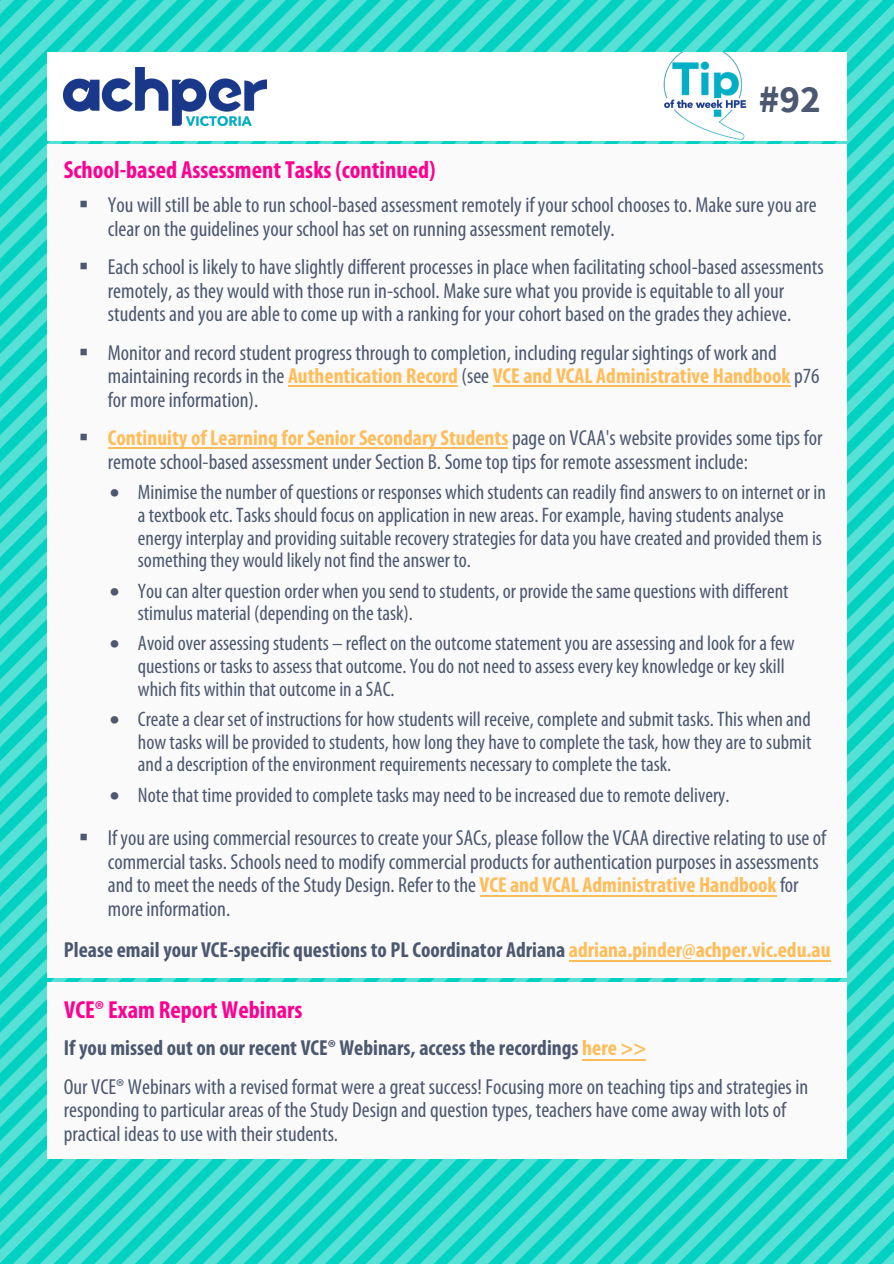
<style>
.page{position:relative;width:894px;height:1264px;background:#fff}
.page>*{position:absolute;margin:0;border:0;box-sizing:border-box;transform-origin:0 0}
.t1{font:700 39px "Source Sans Pro";color:#4c586f}
.t2{font:700 condensed 24.75px "Myriad Pro";color:#ff0091}
.t3{font:condensed 21.75px/23.5px "Myriad Pro";color:#4c586f}
.t4{font:700 condensed 21.75px "Myriad Pro";color:#4c586f}
.t5{font:condensed 21px/22.6px "Myriad Pro";color:#4c586f}
.s1{font-style:inherit}
.s2{font-weight:700;color:#ffbd59}
.s3{color:#ffbd59}
.s4{font-weight:700}
</style>
<div class="page">
<img style="left:0;top:0;width:893px;height:1263px">
<div style="left:47px;top:144px;width:799px;height:833px;background:#fafafa"></div>
<div style="left:47px;top:52px;width:799px;height:89px;background:#fff"></div>
<img style="left:64px;top:67px;width:202px;height:59px">
<img style="left:663px;top:52px;width:83px;height:88px">
<hr style="left:479px;top:895px;width:297px;height:1px;background:#ffbd59">
<hr style="left:108px;top:448px;width:400px;height:1px;background:#ffbd59">
<hr style="left:493px;top:386px;width:297px;height:1px;background:#ffbd59">
<hr style="left:288px;top:386px;width:169px;height:1px;background:#ffbd59">
<hr style="left:569px;top:960px;width:261px;height:1px;background:#ffbd59">
<div style="left:47px;top:982px;width:799px;height:176px;background:#fafafa"></div>
<hr style="left:582px;top:1058px;width:64px;height:2px;background:#ffbd59">
<h1 class="t1" style="left:758px;top:73px;width:63px">#9<span class="s1">2</span></h1>
<p class="t2" style="left:64px;top:155px;width:373px">School-based Assessment Tasks (continued)</p>
<p class="t3" style="left:108px;top:193px;width:710px;text-indent:-29px">▪ You will still be able to run school-based assessment remotely if your school chooses to. Make sure you are clear on the guidelines your school has set on running assessment remotely.</p>
<p class="t3" style="left:79px;top:255px;width:746px;text-align:center">▪ Each school is likely to have slightly different processes in place when facilitating school-based assessments remotely, as they would with those run in-school. Make sure what you provide is equitable to all your<br>students and you are able to come up with a ranking for your cohort based on the grades they achieve.</p>
<p class="t3" style="left:108px;top:340px;width:713px;text-indent:-29px">▪ Monitor and record student progress through to completion, including regular sightings of work and maintaining records in the <span class="s2">Authentication Record</span> (see <span class="s2">VCE and VCAL Administrative Handbook</span> p76 for more information).</p>
<p class="t3" style="left:108px;top:426px;width:716px;text-indent:-29px">▪ <span class="s2">Continuity of Learning for Senior Secondary Students</span> page on VCAA's website provides some tips for remote school-based assessment under Section B. Some top tips for remote assessment include:</p>
<p class="t5" style="left:138px;top:481px;width:689px;text-indent:-28px">• Minimise the number of questions or responses which students can readily find answers to on internet or in a textbook etc. Tasks should focus on application in new areas. For example, having students analyse energy interplay and providing suitable recovery strategies for data you have created and provided them is something they would likely not find the answer to.</p>
<p class="t5" style="left:138px;top:579px;width:652px;text-indent:-28px">• You can alter question order when you send to students, or provide the same questions with different stimulus material (depending on the task).</p>
<p class="t5" style="left:138px;top:632px;width:658px;text-indent:-28px">• Avoid over assessing students – reflect on the outcome statement you are assessing and look for a few questions or tasks to assess that outcome. You do not need to assess every key knowledge or key skill which fits within that outcome in a SAC.</p>
<p class="t5" style="left:138px;top:707px;width:674px;text-align:justify;text-indent:-28px">• Create a clear set of instructions for how students will receive, complete and submit tasks. This when and how tasks will be provided to students, how long they have to complete the task, how they are to submit and a description of the environment requirements necessary to complete the task.</p>
<p class="t5" style="left:110px;top:783px;width:621px">• Note that time provided to complete tasks may need to be increased due to remote delivery.</p>
<p class="t3" style="left:108px;top:825px;width:719px;text-indent:-29px">▪ If you are using commercial resources to create your SACs, please follow the VCAA directive relating to use of commercial tasks. Schools need to modify commercial products for authentication purposes in assessments and to meet the needs of the Study Design. Refer to the <span class="s2">VCE and VCAL Administrative Handbook</span> for more information.</p>
<p class="t4" style="left:64px;top:936px;width:768px">Please email your VCE-specific questions to PL Coordinator Adriana <span class="s3">adriana.pinder@achper.vic.edu.au</span></p>
<p class="t2" style="left:64px;top:994px;width:240px">VCE® Exam Report Webinars</p>
<p class="t3" style="left:64px;top:1028px;width:745px;line-height:38.5px"><span class="s4">If you missed out on our recent VCE® Webinars, access the recordings</span> <span class="s2">here &gt;&gt;<br></span>Our VCE® Webinars with a revised format were a great success! Focusing more on teaching tips and strategies in</p>
<p class="t3" style="left:64px;top:1098px;width:723px">responding to particular areas of the Study Design and question types, teachers have come away with lots of practical ideas to use with their students.</p>
</div>
